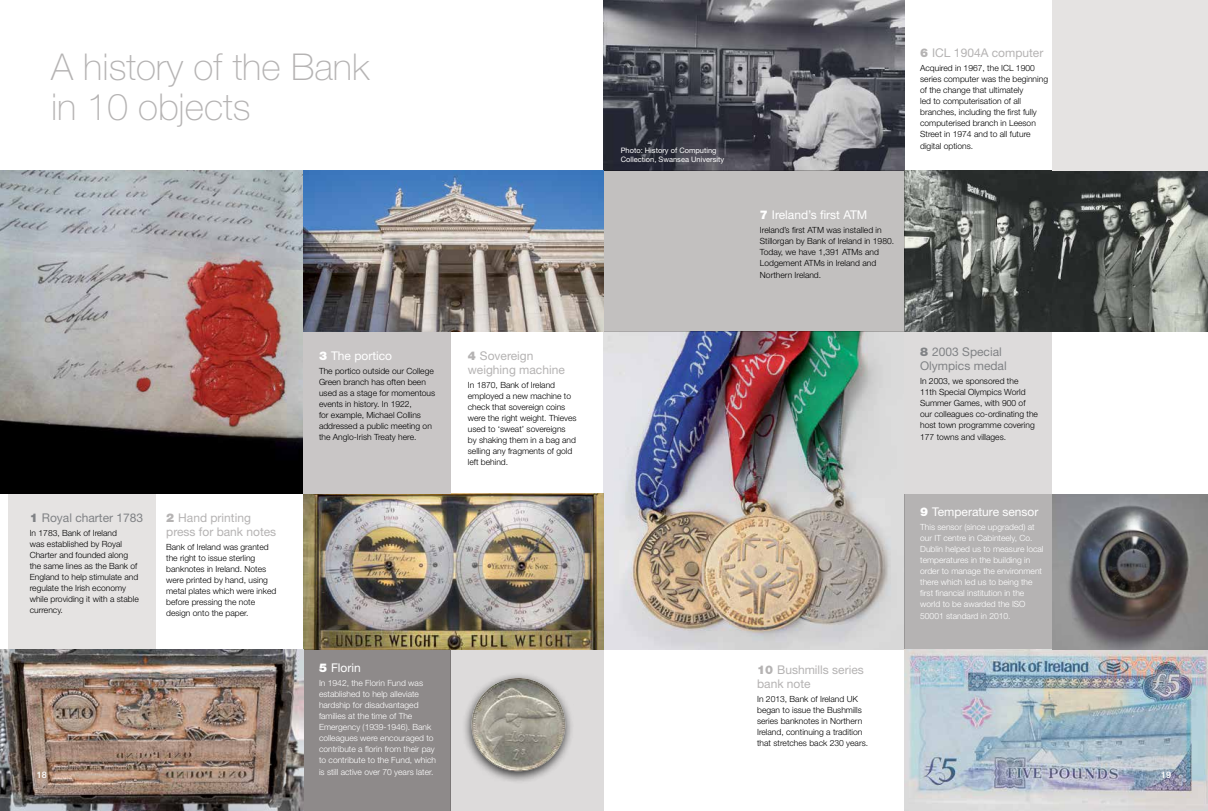
<style>
.page{position:relative;width:1208px;height:811px;background:#fff}
.page>*{position:absolute;margin:0;border:0;box-sizing:border-box;transform-origin:0 0}
.Chapter_divider{font:100 37px/40px "Helvetica Neue LT Std";color:#b5b3b3}
.Sub_W{font:12px/14px "Helvetica Neue LT Std";color:#b5b3b3}
.Sub_W-2{font:12px "Helvetica Neue LT Std";color:#fff}
.Sub_W-3{font:12px/14px "Helvetica Neue LT Std";color:#808285}
.Body_main{font:12px "Helvetica Neue LT Std";color:#fff}
.t1{font:500 9px "Helvetica Neue LT Std";color:#fff}
.Body_main-2{font:300 8.5px/11px "Helvetica Neue LT Std";color:#000}
.Body_main-3{font:300 8.5px/11px "Helvetica Neue LT Std";color:#fff}
.Photo_caption_W{font:7.5px/9px "Helvetica Neue LT Std";color:#fff}
.s1{font-weight:900}
</style>
<div class="page">
<img style="left:0;top:170px;width:303px;height:323px">
<img style="left:604px;top:332px;width:300px;height:317px">
<div style="left:450px;top:648px;width:153px;height:163px;background:#dddbdb"></div>
<div style="left:9px;top:493px;width:147px;height:165px;background:#e5e3e2"></div>
<img style="left:303px;top:493px;width:301px;height:156px">
<img style="left:604px;top:0;width:300px;height:170px">
<img style="left:904px;top:170px;width:304px;height:162px">
<img style="left:904px;top:649px;width:304px;height:162px">
<img style="left:1052px;top:494px;width:156px;height:155px">
<div style="left:462px;top:671px;width:113px;height:112px;background:#000;opacity:.75"></div>
<img style="left:471px;top:678px;width:94px;height:93px;border-radius:47px">
<div style="left:904px;top:493px;width:148px;height:156px;background:#b5b3b3"></div>
<div style="left:604px;top:170px;width:300px;height:162px;background:#c2c0bf"></div>
<div style="left:303px;top:332px;width:148px;height:161px;background:#c9c6c6"></div>
<div style="left:303px;top:649px;width:148px;height:162px;background:#8e8a8a"></div>
<div style="left:904px;top:332px;width:148px;height:161px;background:#dddbdb"></div>
<img style="left:0;top:649px;width:303px;height:162px">
<img style="left:303px;top:170px;width:301px;height:162px">
<div style="left:1052px;top:0;width:156px;height:170px;background:#e5e3e2"></div>
<p class="Chapter_divider" style="left:51px;top:47px;width:320px">A history of the Bank in 10 objects</p>
<p class="Sub_W-3" style="left:30px;top:510px;width:115px"><span class="s1">1</span> Royal charter 1783</p>
<p class="Body_main-2" style="left:30px;top:527px;width:110px">In 1783, Bank of Ireland<br>was established by Royal<br>Charter and founded along the same lines as the Bank of<br>England to help stimulate and regulate the Irish economy while providing it with a stable currency.</p>
<p class="Sub_W" style="left:166px;top:510px;width:112px"><span class="s1">2</span> Hand printing press for bank notes</p>
<p class="Body_main-2" style="left:166px;top:541px;width:112px">Bank of Ireland was granted the right to issue sterling banknotes in Ireland. Notes were printed by hand, using metal plates which were inked before pressing the note design onto the paper.</p>
<p class="Sub_W-2" style="left:319px;top:349px;width:75px"><span class="s1">3</span> The portico</p>
<p class="Body_main-2" style="left:319px;top:365px;width:118px">The portico outside our College<br>Green branch has often been used as a stage for momentous events in history. In 1922,<br>for example, Michael Collins addressed a public meeting on the Anglo-Irish Treaty here.</p>
<p class="Sub_W" style="left:468px;top:349px;width:98px"><span class="s1">4</span> Sovereign weighing machine</p>
<p class="Body_main-2" style="left:468px;top:379px;width:110px">In 1870, Bank of Ireland employed a new machine to check that sovereign coins were the right weight. Thieves used to ‘sweat’ sovereigns<br>by shaking them in a bag and selling any fragments of gold left behind.</p>
<p class="Photo_caption_W" style="left:621px;top:146px;width:105px">Photo: History of Computing<br>Collection, Swansea University</p>
<p class="Sub_W-2" style="left:760px;top:207px;width:109px"><span class="s1">7</span> Ireland’s first ATM</p>
<p class="Body_main-2" style="left:760px;top:224px;width:136px">Ireland’s first ATM was installed in Stillorgan by Bank of Ireland in 1980.<br>Today, we have 1,391 ATMs and Lodgement ATMs in Ireland and</p>
<p class="Body_main-2" style="left:760px;top:269px;width:63px">Northern Ireland.</p>
<p class="Sub_W" style="left:920px;top:45px;width:125px"><span class="s1">6</span> ICL 1904A computer</p>
<p class="Body_main-2" style="left:920px;top:62px;width:129px">Acquired in 1967, the ICL 1900 series computer was the beginning of the change that ultimately<br>led to computerisation of all branches, including the first fully computerised branch in Leeson<br>Street in 1974 and to all future</p>
<p class="Body_main-2" style="left:920px;top:140px;width:55px">digital options.</p>
<p class="Sub_W-3" style="left:920px;top:345px;width:88px"><span class="s1">8</span> 2003 Special<br>Olympics medal</p>
<p class="Body_main-2" style="left:920px;top:375px;width:119px">In 2003, we sponsored the<br>11th Special Olympics World<br>Summer Games, with 900 of our colleagues co-ordinating the host town programme covering</p>
<p class="Body_main-2" style="left:920px;top:431px;width:87px">177 towns and villages.</p>
<p class="Sub_W-2" style="left:920px;top:505px;width:120px"><span class="s1">9</span> Temperature sensor</p>
<p class="Body_main-3" style="left:920px;top:521px;width:125px">This sensor (since upgraded) at our IT centre in Cabinteely, Co.<br>Dublin helped us to measure local temperatures in the building in order to manage the environment there which led us to being the first financial institution in the world to be awarded the ISO</p>
<p class="Body_main-3" style="left:920px;top:610px;width:92px">50001 standard in 2010.</p>
<p class="Body_main" style="left:319px;top:661px;width:43px"><span class="s1">5</span> Florin</p>
<p class="Body_main-3" style="left:319px;top:677px;width:118px">In 1942, the Florin Fund was established to help alleviate hardship for disadvantaged families at the time of The<br>Emergency (1939-1946). Bank colleagues were encouraged to contribute a florin from their pay to contribute to the Fund, which</p>
<p class="Body_main-3" style="left:319px;top:766px;width:116px">is still active over 70 years later.</p>
<p class="Sub_W" style="left:757px;top:663px;width:108px"><span class="s1">10</span> Bushmills series bank note</p>
<p class="Body_main-2" style="left:757px;top:693px;width:113px">In 2013, Bank of Ireland UK began to issue the Bushmills series banknotes in Northern<br>Ireland, continuing a tradition that stretches back 230 years.</p>
<p class="t1" style="left:37px;top:769px;width:12px">18</p>
<p class="t1" style="left:1161px;top:769px;width:12px">19</p>
</div>
